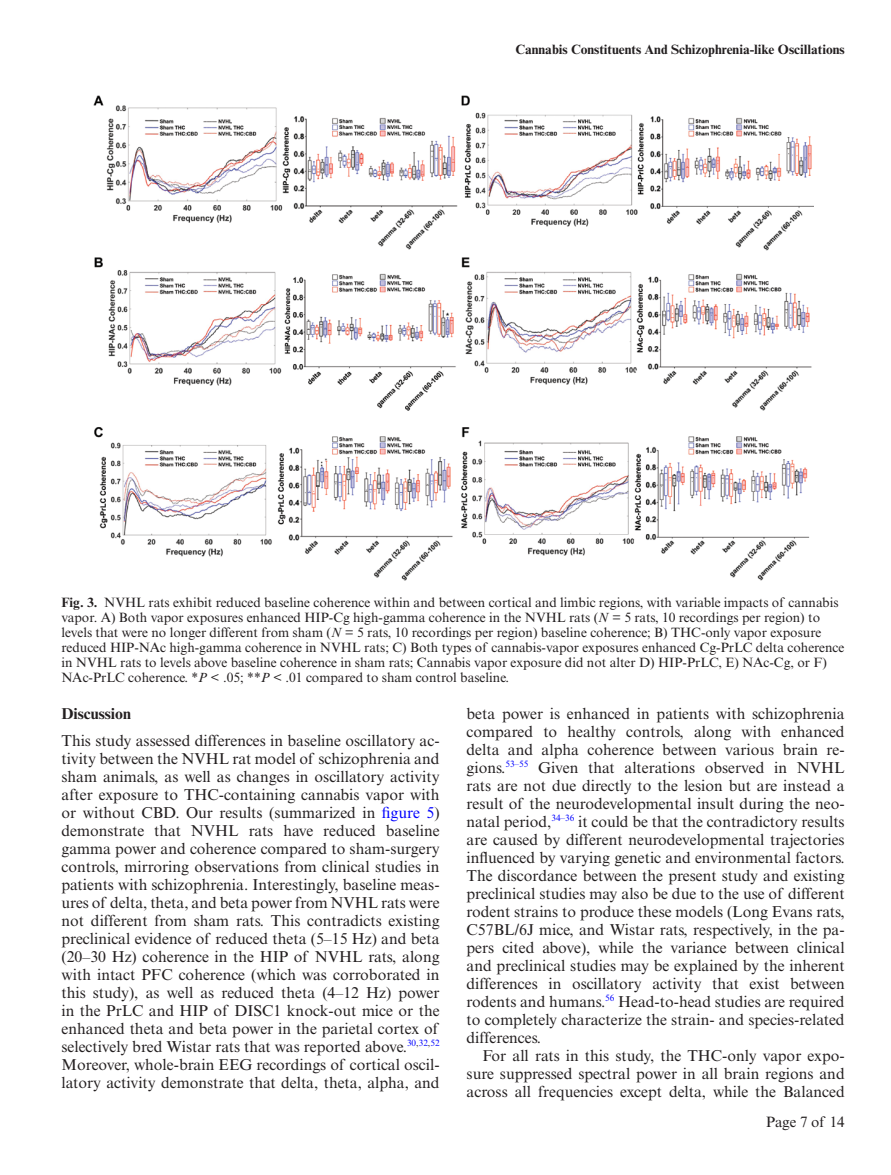
<style>
.page{position:relative;width:891px;height:1175px;background:#fff}
.page>*{position:absolute;margin:0;border:0;box-sizing:border-box;transform-origin:0 0}
.Text{font:15.75px/18px "Times New Roman MT Std";color:#231f20;text-align:justify}
.TextInd{font:15.75px/18px "Times New Roman MT Std";color:#231f20;text-align:justify}
.HeadA{font:700 15.75px "Times New Roman MT Std";color:#231f20}
.t1{font:15px "Times New Roman MT Std";color:#231f20}
.FigCapt{font:13.5px/15px "Times New Roman MT Std";color:#231f20}
.t2{font:700 13.5px "Times New Roman MT Std";color:#231f20}
.s1{font-weight:700}
.s2{font-style:italic}
.s3{color:#00f}
</style>
<div class="page">
<img style="left:93px;top:95px;width:720px;height:485px">
<p class="t2" style="left:515px;top:41px;width:331px">Cannabis Constituents And Schizophrenia-like Oscillations</p>
<p class="FigCapt" style="left:61px;top:595px;width:784px"><span class="s1">Fig. 3.</span> NVHL rats exhibit reduced baseline coherence within and between cortical and limbic regions, with variable impacts of cannabis vapor. A) Both vapor exposures enhanced HIP-Cg high-gamma coherence in the NVHL rats (<span class="s2">N</span> = 5 rats, 10 recordings per region) to levels that were no longer different from sham (<span class="s2">N</span> = 5 rats, 10 recordings per region) baseline coherence; B) THC-only vapor exposure reduced HIP-NAc high-gamma coherence in NVHL rats; C) Both types of cannabis-vapor exposures enhanced Cg-PrLC delta coherence in NVHL rats to levels above baseline coherence in sham rats; Cannabis vapor exposure did not alter D) HIP-PrLC, E) NAc-Cg, or F)<br>NAc-PrLC coherence. *<span class="s2">P</span> &lt; .05; **<span class="s2">P</span> &lt; .01 compared to sham control baseline.</p>
<h2 class="HeadA" style="left:62px;top:703px;width:71px">Discussion</h2>
<p class="Text" style="left:62px;top:731px;width:380px">This study assessed differences in baseline oscillatory ac&shy;tivity between the NVHL rat model of schizophrenia and sham animals, as well as changes in oscillatory activity after exposure to THC-containing cannabis vapor with or without CBD. Our results (summarized in <span class="s3">figure 5</span>) demonstrate that NVHL rats have reduced baseline gamma power and coherence compared to sham-surgery controls, mirroring observations from clinical studies in patients with schizophrenia. Interestingly, baseline meas&shy;ures of delta, theta, and beta power from NVHL rats were not different from sham rats. This contradicts existing preclinical evidence of reduced theta (5–15 Hz) and beta (20–30 Hz) coherence in the HIP of NVHL rats, along with intact PFC coherence (which was corroborated in this study), as well as reduced theta (4–12 Hz) power in the PrLC and HIP of DISC1 knock-out mice or the enhanced theta and beta power in the parietal cortex of selectively bred Wistar rats that was reported above.<sup>30</sup><sup>,</sup><sup>32</sup><sup>,</sup><sup>52<br></sup>Moreover, whole-brain EEG recordings of cortical oscil&shy;latory activity demonstrate that delta, theta, alpha, and</p>
<p class="Text" style="left:467px;top:704px;width:380px">beta power is enhanced in patients with schizophrenia compared to healthy controls, along with enhanced delta and alpha coherence between various brain re&shy;gions.<sup>53–55</sup> Given that alterations observed in NVHL rats are not due directly to the lesion but are instead a result of the neurodevelopmental insult during the neo&shy;natal period,<sup>34–36</sup> it could be that the contradictory results are caused by different neurodevelopmental trajectories influenced by varying genetic and environmental factors.<br>The discordance between the present study and existing preclinical studies may also be due to the use of different rodent strains to produce these models (Long Evans rats, C57BL/6J mice, and Wistar rats, respectively, in the pa&shy;pers cited above), while the variance between clinical and preclinical studies may be explained by the inherent differences in oscillatory activity that exist between rodents and humans.<sup>56</sup> Head-to-head studies are required to completely characterize the strain- and species-related differences.</p>
<p class="TextInd" style="left:467px;top:1046px;width:380px;text-indent:16px">For all rats in this study, the THC-only vapor expo&shy;sure suppressed spectral power in all brain regions and across all frequencies except delta, while the Balanced</p>
<p class="t1" style="left:766px;top:1113px;width:80px">Page 7 of 14</p>
</div>
